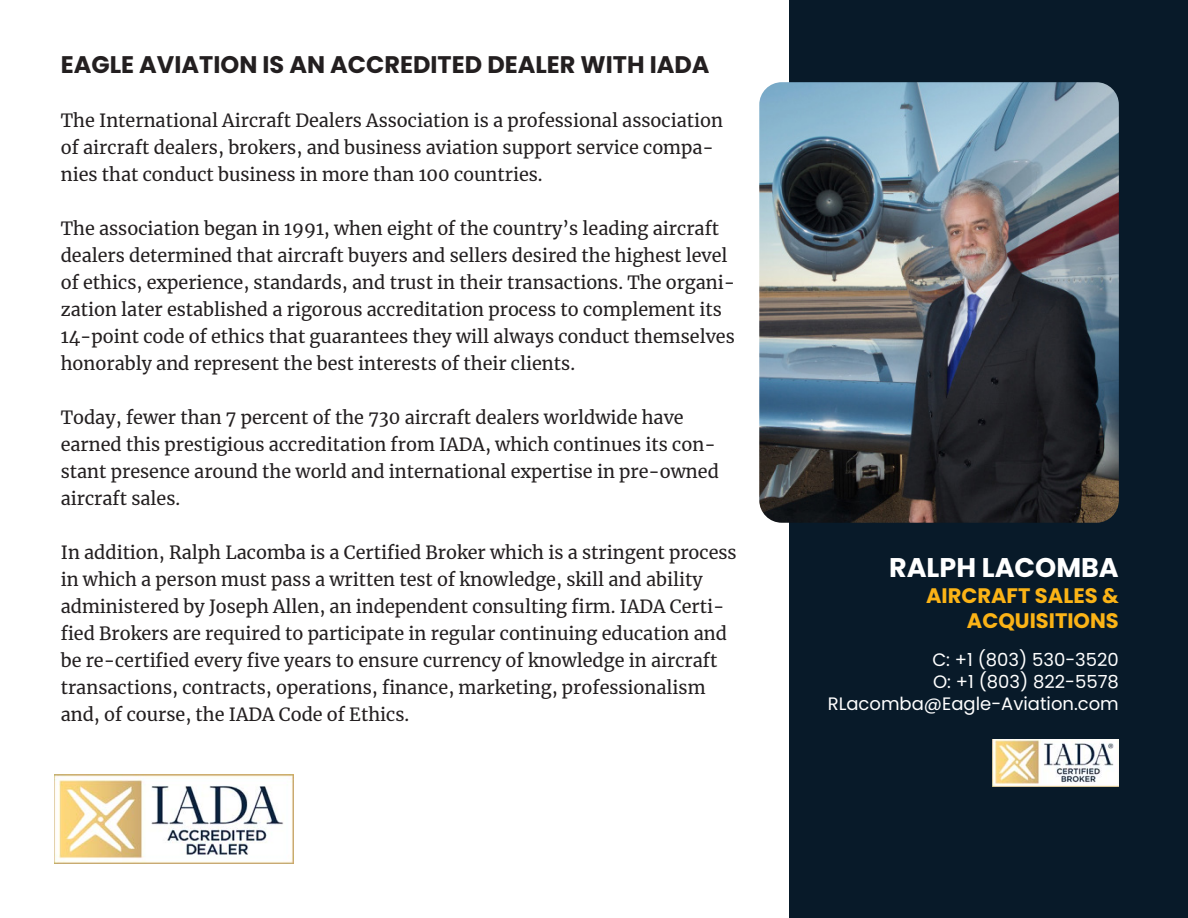
<style>
.page{position:relative;width:1188px;height:918px;background:#fff}
.page>*{position:absolute;margin:0;border:0;box-sizing:border-box;transform-origin:0 0}
.t1{font:700 27px "Poppins";color:#fff}
.t2{font:700 24px "Poppins";color:#231f20}
.t3{font:700 21px "Poppins";color:#fbb316}
.t4{font:18px/27px "Merriweather";color:#231f20}
.t5{font:18px "Poppins";color:#fff}
</style>
<div class="page">
<div style="left:790px;top:0;width:398px;height:918px;background:#081a29"></div>
<img style="left:759px;top:82px;width:360px;height:441px">
<img style="left:992px;top:739px;width:127px;height:48px">
<img style="left:54px;top:774px;width:240px;height:90px">
<p class="t2" style="left:61px;top:51px;width:650px">EAGLE AVIATION IS AN ACCREDITED DEALER WITH IADA</p>
<p class="t4" style="left:61px;top:107px;width:664px">The International Aircraft Dealers Association is a professional association of aircraft dealers, brokers, and business aviation support service compa&shy;nies that conduct business in more than 100 countries.</p>
<p class="t4" style="left:61px;top:215px;width:676px">The association began in 1991, when eight of the country’s leading aircraft dealers determined that aircraft buyers and sellers desired the highest level of ethics, experience, standards, and trust in their transactions. The organi&shy;zation later established a rigorous accreditation process to complement its 14-point code of ethics that guarantees they will always conduct themselves honorably and represent the best interests of their clients.</p>
<p class="t4" style="left:61px;top:404px;width:660px">Today, fewer than 7 percent of the 730 aircraft dealers worldwide have earned this prestigious accreditation from IADA, which continues its con&shy;stant presence around the world and international expertise in pre-owned aircraft sales.</p>
<p class="t4" style="left:61px;top:539px;width:677px">In addition, Ralph Lacomba is a Certified Broker which is a stringent process in which a person must pass a written test of knowledge, skill and ability administered by Joseph Allen, an independent consulting firm. IADA Certi&shy;fied Brokers are required to participate in regular continuing education and be re-certified every five years to ensure currency of knowledge in aircraft transactions, contracts, operations, finance, marketing, professionalism and, of course, the IADA Code of Ethics.</p>
<p class="t1" style="left:889px;top:552px;width:231px">RALPH LACOMBA</p>
<p class="t3" style="left:926px;top:583px;width:194px">AIRCRAFT SALES &amp;</p>
<p class="t3" style="left:967px;top:608px;width:153px">ACQUISITIONS</p>
<p class="t5" style="left:932px;top:650px;width:188px">C: +1 (803) 530-3520</p>
<p class="t5" style="left:933px;top:671px;width:187px">O: +1 (803) 822-5578</p>
<p class="t5" style="left:828px;top:693px;width:293px">RLacomba@Eagle-Aviation.com</p>
</div>
